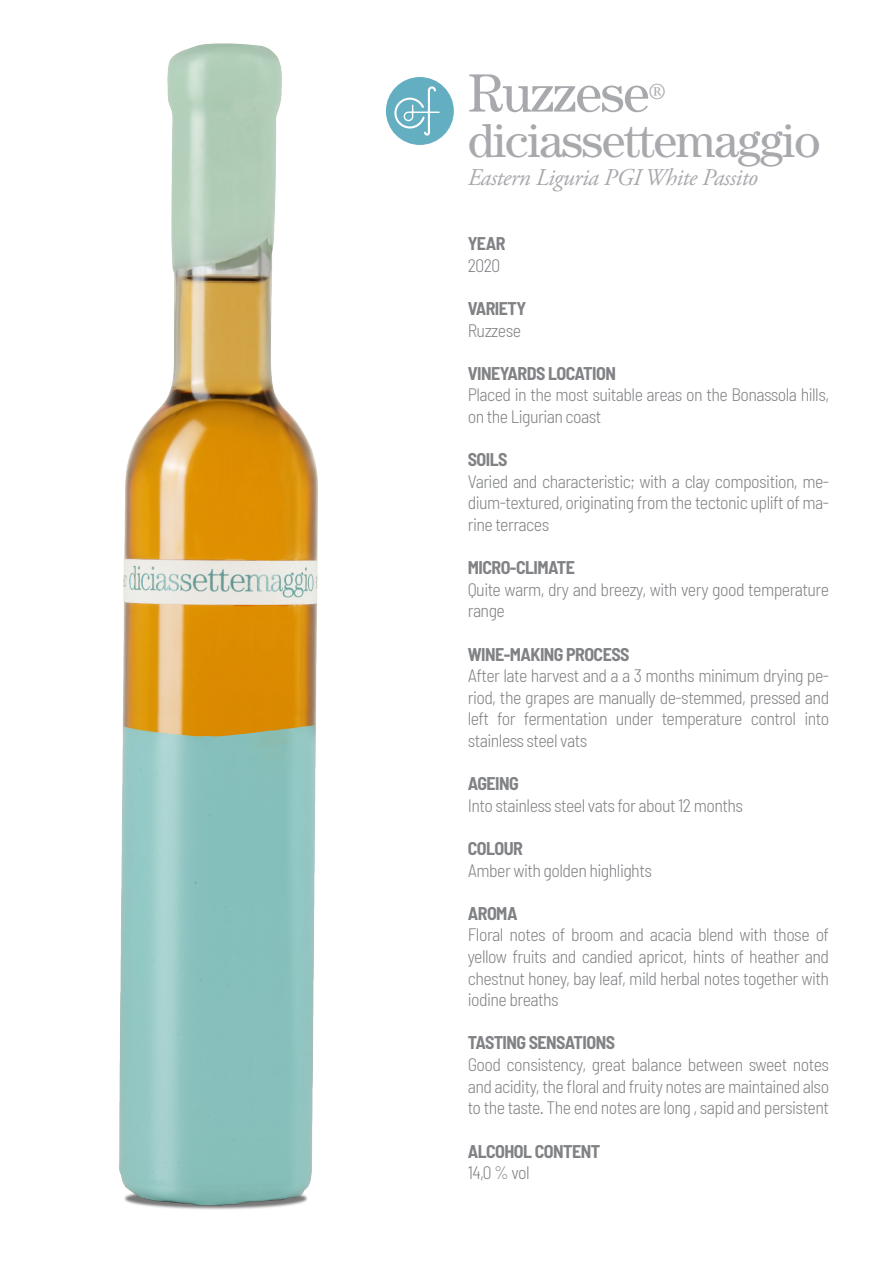
<style>
.page{position:relative;width:893px;height:1263px;background:#fff}
.page>*{position:absolute;margin:0;border:0;box-sizing:border-box;transform-origin:0 0}
.t1{font:54px "Century Std";letter-spacing:-.03em;color:#a8a9ad}
.t2{font:48px "Century Std";letter-spacing:-.03em;color:#a8a9ad}
.t3{font:italic 24px "Adobe Garamond Pro";letter-spacing:-.02em;color:#a8a9ad}
.t4{font:21.9px "Century Std";color:#a8a9ad}
.t5{font:300 semi-condensed 18px/21.6px "Barlow";letter-spacing:-.03em;color:#808285;text-align:justify}
.t6{font:700 semi-condensed 18px "Barlow";letter-spacing:-.03em;color:#808285}
</style>
<div class="page">
<div style="left:386px;top:77px;width:68px;height:68px;background:#63aec1;border-radius:50%"></div>
<svg style="left:421px;top:86px;width:19px;height:50px"></svg>
<img style="left:119px;top:43px;width:302px;height:1167px">
<p class="t1" style="left:468px;top:62px;width:184px">Ruzzese</p>
<p class="t4" style="left:648px;top:79px;width:19px">®</p>
<p class="t2" style="left:468px;top:112px;width:354px">diciassettemaggio</p>
<p class="t3" style="left:468px;top:163px;width:292px">Eastern Liguria PGI White Passito</p>
<p class="t6" style="left:468px;top:233px;width:39px">YEAR</p>
<p class="t5" style="left:468px;top:254px;width:34px">2020</p>
<p class="t6" style="left:468px;top:297px;width:60px">VARIETY</p>
<p class="t5" style="left:468px;top:319px;width:55px">Ruzzese</p>
<p class="t6" style="left:468px;top:362px;width:150px">VINEYARDS LOCATION</p>
<p class="t5" style="left:468px;top:384px;width:363px">Placed in the most suitable areas on the Bonassola hills, on the Ligurian coast</p>
<p class="t6" style="left:468px;top:449px;width:41px">SOILS</p>
<p class="t5" style="left:468px;top:470px;width:363px">Varied and characteristic; with a clay composition, me&shy;dium-textured, originating from the tectonic uplift of ma&shy;rine terraces</p>
<p class="t6" style="left:468px;top:557px;width:109px">MICRO-CLIMATE</p>
<p class="t5" style="left:468px;top:578px;width:363px">Quite warm, dry and breezy, with very good temperature range</p>
<p class="t6" style="left:468px;top:643px;width:163px">WINE-MAKING PROCESS</p>
<p class="t5" style="left:468px;top:664px;width:363px">After late harvest and a a 3 months minimum drying pe&shy;riod, the grapes are manually de-stemmed, pressed and left for fermentation under temperature control into stainless steel vats</p>
<p class="t6" style="left:468px;top:773px;width:52px">AGEING</p>
<p class="t5" style="left:468px;top:794px;width:277px">Into stainless steel vats for about 12 months</p>
<p class="t6" style="left:468px;top:837px;width:57px">COLOUR</p>
<p class="t5" style="left:468px;top:859px;width:186px">Amber with golden highlights</p>
<p class="t6" style="left:468px;top:902px;width:51px">AROMA</p>
<p class="t5" style="left:468px;top:924px;width:363px">Floral notes of broom and acacia blend with those of yellow fruits and candied apricot, hints of heather and chestnut honey, bay leaf, mild herbal notes together with iodine breaths</p>
<p class="t6" style="left:468px;top:1032px;width:149px">TASTING SENSATIONS</p>
<p class="t5" style="left:468px;top:1053px;width:363px">Good consistency, great balance between sweet notes and acidity, the floral and fruity notes are maintained also to the taste. The end notes are long , sapid and persistent</p>
<p class="t6" style="left:468px;top:1140px;width:134px">ALCOHOL CONTENT</p>
<p class="t5" style="left:468px;top:1161px;width:64px">14,0 % vol</p>
</div>
